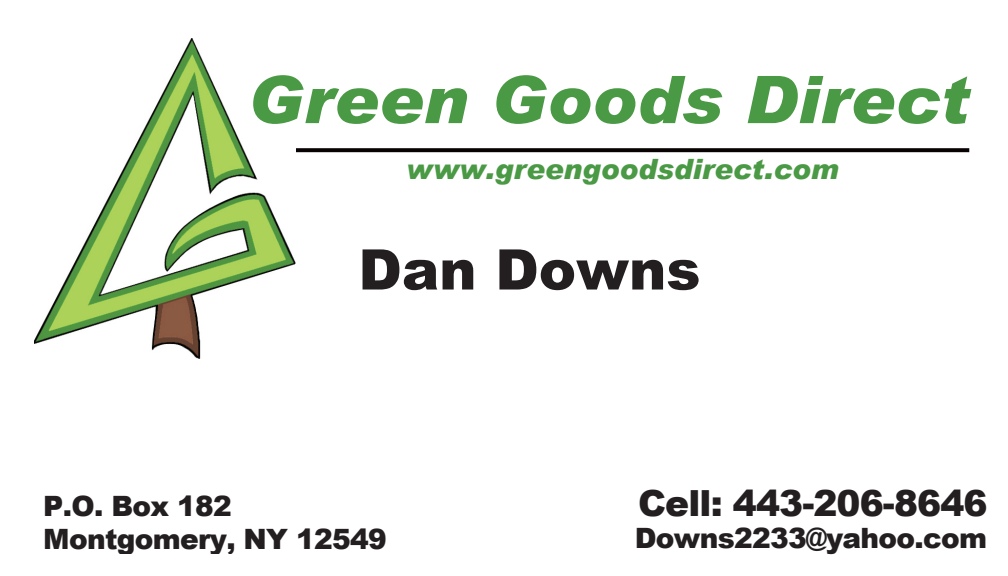
<style>
.page{position:relative;width:1008px;height:576px;background:#fff}
.page>*{position:absolute;margin:0;border:0;box-sizing:border-box;transform-origin:0 0}
.t1{font:italic 900 66px "Arial";color:#4a9944}
.t2{font:900 56px "Arial";color:#231f20}
.t3{font:900 36px "Arial";letter-spacing:-.025em;color:#231f20}
.t4{font:900 28px/33.6px "Arial";letter-spacing:-.025em;color:#231f20}
.t5{font:italic 900 28px "Arial";color:#4a9944}
</style>
<div class="page">
<svg style="left:296px;top:148px;width:673px;height:4px;background:#130f0e"></svg>
<img style="left:35px;top:38px;width:261px;height:321px">
<h1 class="t1" style="left:247px;top:59px;width:724px">Green Goods Direct</h1>
<p class="t5" style="left:406px;top:151px;width:434px">www.greengoodsdirect.com</p>
<h2 class="t2" style="left:358px;top:229px;width:344px">Dan Downs</h2>
<p class="t4" style="left:43px;top:488px;width:345px">P.O. Box 182<br>Montgomery, NY 12549</p>
<p class="t3" style="left:638px;top:477px;width:351px">Cell: 443-206-8646</p>
<p class="t4" style="left:635px;top:521px;width:354px">Downs2233@yahoo.com</p>
</div>
